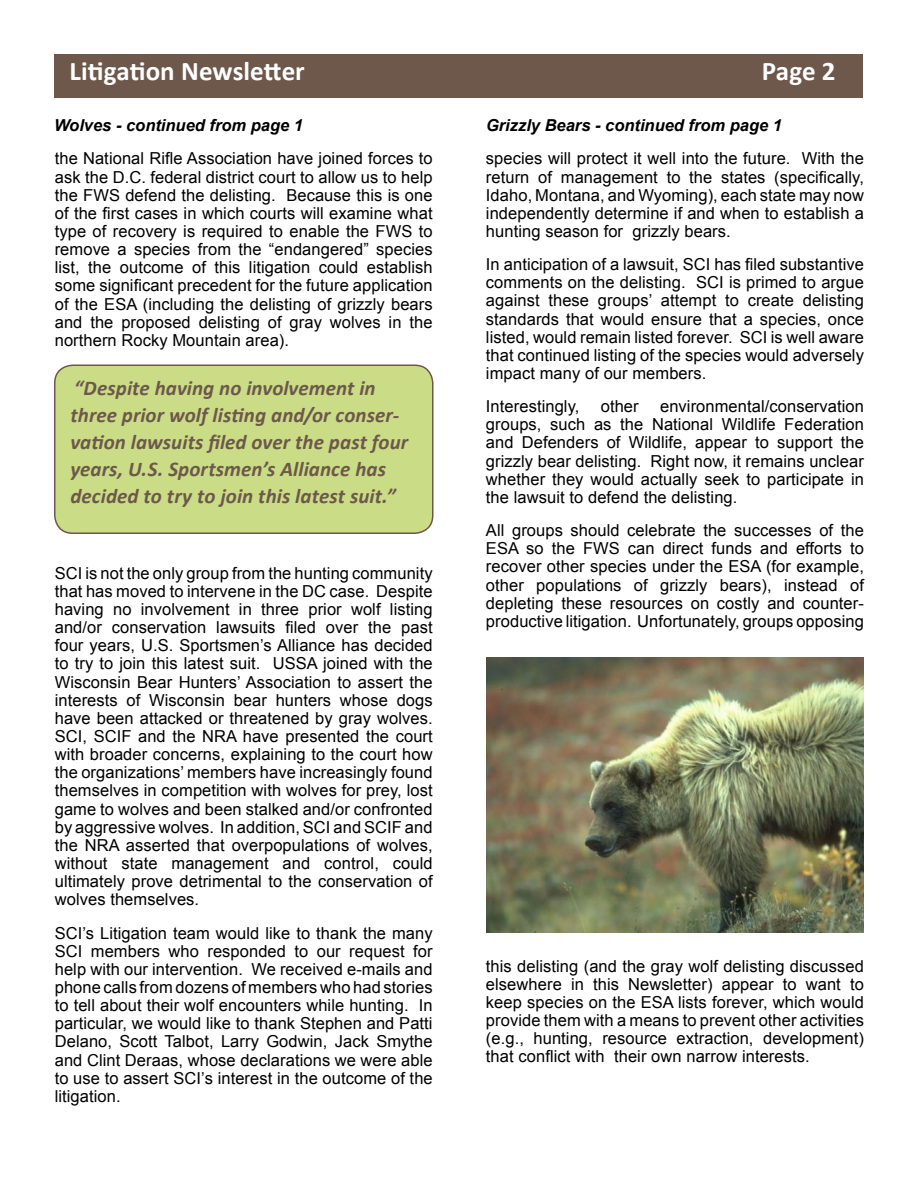
<style>
.page{position:relative;width:918px;height:1188px;background:#fff}
.page>*{position:absolute;margin:0;border:0;box-sizing:border-box;transform-origin:0 0}
.t1{font:700 27px "Calibri";color:#fff}
.t2{font:italic 700 21px/27px "Calibri";letter-spacing:.005em;color:#6d584b}
.t3{font:16.5px/18.1px "Arial";letter-spacing:.005em;color:#000;text-align:justify}
.t4{font:italic 700 16.5px "Arial";color:#000}
</style>
<div class="page">
<div style="left:55px;top:54px;width:808px;height:44px;background:#6d584b"></div>
<div style="left:55px;top:365px;width:378px;height:168px;background:#cadd86;border-radius:18px"></div>
<div style="left:54px;top:364px;width:380px;height:170px;border:2px solid #6d584b;border-radius:18px"></div>
<img style="left:486px;top:657px;width:378px;height:276px">
<h1 class="t1" style="left:69px;top:54px;width:237px">Litigation Newsletter</h1>
<h1 class="t1" style="left:762px;top:54px;width:75px">Page 2</h1>
<p class="t4" style="left:54px;top:114px;width:251px">Wolves - continued from page 1</p>
<p class="t4" style="left:486px;top:114px;width:298px">Grizzly Bears - continued from page 1</p>
<p class="t3" style="left:55px;top:150px;width:379px">the National Rifle Association have joined forces to ask the D.C. federal district court to allow us to help the FWS defend the delisting. Because this is one of the first cases in which courts will examine what type of recovery is required to enable the FWS to remove a species from the “endangered” species list, the outcome of this litigation could establish some significant precedent for the future application of the ESA (including the delisting of grizzly bears and the proposed delisting of gray wolves in the northern Rocky Mountain area).</p>
<p class="t2" style="left:70px;top:374px;width:339px">“Despite having no involvement in three prior wolf listing and/or conser&shy;vation lawsuits filed over the past four years, U.S. Sportsmen’s Alliance has decided to try to join this latest suit.”</p>
<p class="t3" style="left:55px;top:564px;width:380px">SCI is not the only group from the hunting community that has moved to intervene in the DC case. Despite having no involvement in three prior wolf listing and/or conservation lawsuits filed over the past four years, U.S. Sportsmen’s Alliance has decided to try to join this latest suit. USSA joined with the Wisconsin Bear Hunters’ Association to assert the interests of Wisconsin bear hunters whose dogs have been attacked or threatened by gray wolves.<br>SCI, SCIF and the NRA have presented the court with broader concerns, explaining to the court how the organizations’ members have increasingly found themselves in competition with wolves for prey, lost game to wolves and been stalked and/or confronted by aggressive wolves. In addition, SCI and SCIF and the NRA asserted that overpopulations of wolves, without state management and control, could ultimately prove detrimental to the conservation of wolves themselves.</p>
<p class="t3" style="left:55px;top:924px;width:380px">SCI’s Litigation team would like to thank the many SCI members who responded to our request for help with our intervention. We received e-mails and phone calls from dozens of members who had stories to tell about their wolf encounters while hunting. In particular, we would like to thank Stephen and Patti Delano, Scott Talbot, Larry Godwin, Jack Smythe and Clint Deraas, whose declarations we were able to use to assert SCI’s interest in the outcome of the litigation.</p>
<p class="t3" style="left:486px;top:150px;width:379px">species will protect it well into the future. With the return of management to the states (specifically, Idaho, Montana, and Wyoming), each state may now independently determine if and when to establish a hunting season for grizzly bears.</p>
<p class="t3" style="left:486px;top:255px;width:379px">In anticipation of a lawsuit, SCI has filed substantive comments on the delisting. SCI is primed to argue against these groups’ attempt to create delisting standards that would ensure that a species, once listed, would remain listed forever. SCI is well aware that continued listing of the species would adversely impact many of our members.</p>
<p class="t3" style="left:486px;top:397px;width:95px">Interestingly,</p>
<p class="t3" style="left:601px;top:397px;width:39px">other</p>
<p class="t3" style="left:486px;top:397px;width:379px;text-indent:174px">environmental/conservation groups, such as the National Wildlife Federation and Defenders of Wildlife, appear to support the grizzly bear delisting. Right now, it remains unclear whether they would actually seek to participate in the lawsuit to defend the delisting.</p>
<p class="t3" style="left:486px;top:521px;width:379px">All groups should celebrate the successes of the ESA so the FWS can direct funds and efforts to recover other species under the ESA (for example, other populations of grizzly bears), instead of depleting these resources on costly and counter&shy;productive litigation. Unfortunately, groups opposing</p>
<p class="t3" style="left:486px;top:957px;width:379px">this delisting (and the gray wolf delisting discussed elsewhere in this Newsletter) appear to want to keep species on the ESA lists forever, which would provide them with a means to prevent other activities (e.g., hunting, resource extraction, development) that conflict with their own narrow interests.</p>
</div>
